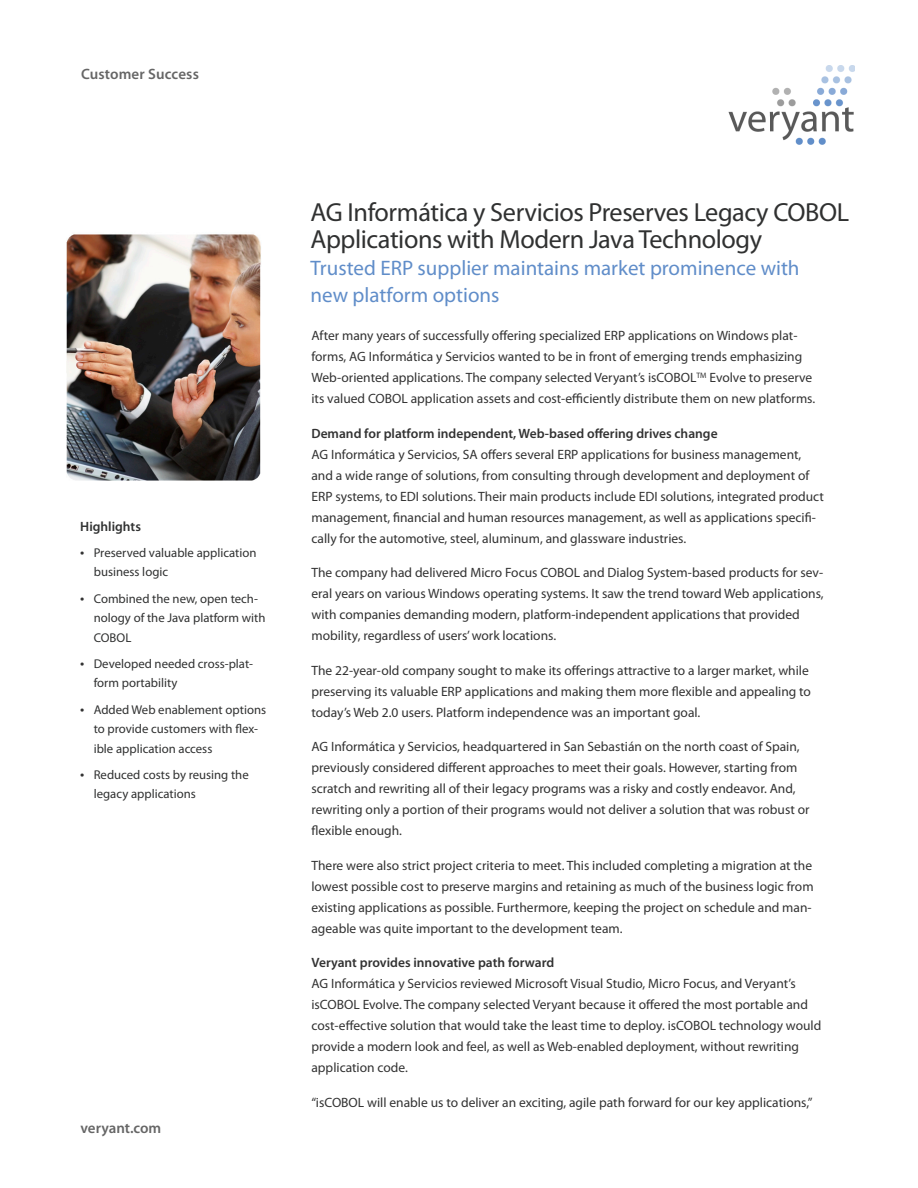
<style>
.page{position:relative;width:918px;height:1188px;background:#fff}
.page>*{position:absolute;margin:0;border:0;box-sizing:border-box;transform-origin:0 0}
.t1{font:26.25px/27px "Myriad Pro";letter-spacing:-.015em;color:#303131}
.t2{font:21px/27px "Myriad Pro";color:#608dc9}
.t3{font:600 15px "Myriad Pro";letter-spacing:.005em;color:#666}
.Paragraph_Style_5{font:13.5px/21px "Myriad Pro";color:#323232}
.t4{font:600 13.5px "Myriad Pro";color:#303131}
.t5{font:12.75px/19.5px "Myriad Pro";color:#303131}
.s1{font-size:15px;color:#323232}
.s2{font-weight:600}
</style>
<div class="page">
<img style="left:729px;top:65px;width:126px;height:80px">
<img style="left:67px;top:234px;width:194px;height:247px">
<p class="t3" style="left:81px;top:64px;width:119px">Customer Success</p>
<p class="t4" style="left:80px;top:518px;width:62px">Highlights</p>
<p class="t5" style="left:94px;top:543px;width:164px;text-indent:-14px"><span class="s1">•</span> Preserved valuable application business logic</p>
<p class="t5" style="left:94px;top:588px;width:173px;text-indent:-14px"><span class="s1">•</span> Combined the new, open tech&shy;nology of the Java platform with<br>COBOL</p>
<p class="t5" style="left:94px;top:654px;width:161px;text-indent:-14px"><span class="s1">•</span> Developed needed cross-plat&shy;form portability</p>
<p class="t5" style="left:94px;top:699px;width:174px;text-indent:-14px"><span class="s1">•</span> Added Web enablement options to provide customers with flex&shy;ible application access</p>
<p class="t5" style="left:94px;top:765px;width:157px;text-indent:-14px"><span class="s1">•</span> Reduced costs by reusing the legacy applications</p>
<p class="t3" style="left:81px;top:1118px;width:82px">veryant.com</p>
<p class="t1" style="left:310px;top:198px;width:540px">AG Informática y Servicios Preserves Legacy COBOL<br>Applications with Modern Java Technology</p>
<p class="t2" style="left:310px;top:254px;width:491px">Trusted ERP supplier maintains market prominence with new platform options</p>
<p class="Paragraph_Style_5" style="left:311px;top:325px;width:505px">After many years of successfully offering specialized ERP applications on Windows plat&shy;forms, AG Informática y Servicios wanted to be in front of emerging trends emphasizing Web-oriented applications. The company selected Veryant’s isCOBOL<sup>TM</sup> Evolve to preserve its valued COBOL application assets and cost-efficiently distribute them on new platforms.</p>
<p class="Paragraph_Style_5" style="left:311px;top:422px;width:514px"><span class="s2">Demand for platform independent, Web-based offering drives change<br></span>AG Informática y Servicios, SA offers several ERP applications for business management, and a wide range of solutions, from consulting through development and deployment of ERP systems, to EDI solutions. Their main products include EDI solutions, integrated product management, financial and human resources management, as well as applications specifi&shy;cally for the automotive, steel, aluminum, and glassware industries.</p>
<p class="Paragraph_Style_5" style="left:311px;top:562px;width:514px">The company had delivered Micro Focus COBOL and Dialog System-based products for sev&shy;eral years on various Windows operating systems. It saw the trend toward Web applications, with companies demanding modern, platform-independent applications that provided mobility, regardless of users’work locations.</p>
<p class="Paragraph_Style_5" style="left:311px;top:659px;width:501px">The 22-year-old company sought to make its offerings attractive to a larger market, while preserving its valuable ERP applications and making them more flexible and appealing to today’s Web 2.0 users. Platform independence was an important goal.</p>
<p class="Paragraph_Style_5" style="left:311px;top:736px;width:500px">AG Informática y Servicios, headquartered in San Sebastián on the north coast of Spain, previously considered different approaches to meet their goals. However, starting from scratch and rewriting all of their legacy programs was a risky and costly endeavor. And, rewriting only a portion of their programs would not deliver a solution that was robust or flexible enough.</p>
<p class="Paragraph_Style_5" style="left:311px;top:854px;width:504px">There were also strict project criteria to meet. This included completing a migration at the lowest possible cost to preserve margins and retaining as much of the business logic from existing applications as possible. Furthermore, keeping the project on schedule and man&shy;ageable was quite important to the development team.</p>
<p class="Paragraph_Style_5" style="left:311px;top:952px;width:511px"><span class="s2">Veryant provides innovative path forward<br></span>AG Informática y Servicios reviewed Microsoft Visual Studio, Micro Focus, and Veryant’s isCOBOL Evolve. The company selected Veryant because it offered the most portable and cost-effective solution that would take the least time to deploy. isCOBOL technology would provide a modern look and feel, as well as Web-enabled deployment, without rewriting application code.</p>
<p class="Paragraph_Style_5" style="left:311px;top:1091px;width:503px">“isCOBOL will enable us to deliver an exciting, agile path forward for our key applications,”</p>
</div>
